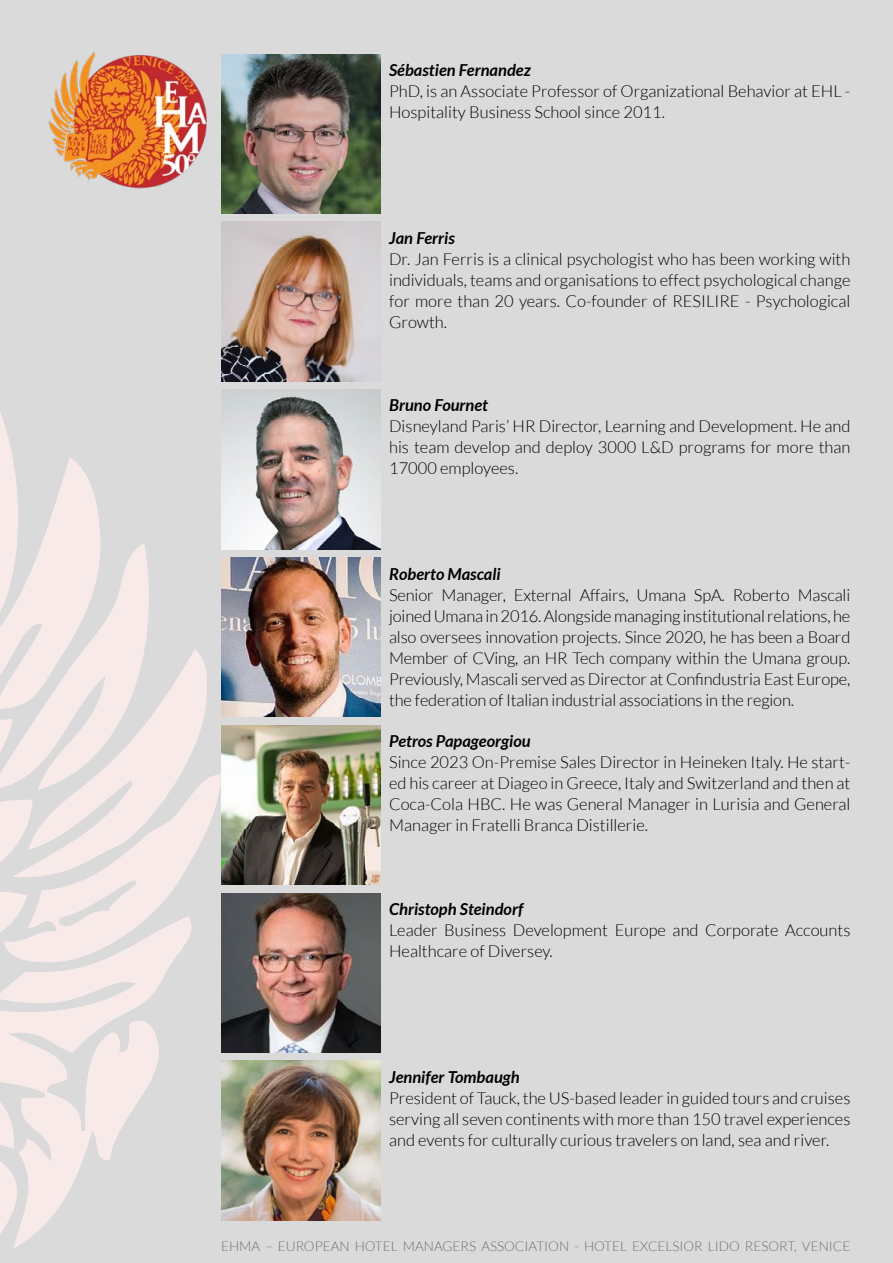
<style>
.page{position:relative;width:893px;height:1263px;background:#dadada}
.page>*{position:absolute;margin:0;border:0;box-sizing:border-box;transform-origin:0 0}
.t1{font:300 16.5px/21px "Lato";color:#000;text-align:justify}
.t2{font:italic 700 16.5px "Lato";color:#000}
.t3{font:300 13.5px "Lato";color:#706f6f}
</style>
<div class="page">
<svg style="left:0;top:412px;width:221px;height:504px"></svg>
<svg style="left:0;top:916px;width:192px;height:327px"></svg>
<svg style="left:0;top:1081px;width:23px;height:167px"></svg>
<img style="left:48px;top:52px;width:159px;height:137px">
<img style="left:221px;top:222px;width:160px;height:159px">
<img style="left:221px;top:54px;width:160px;height:159px">
<img style="left:221px;top:390px;width:160px;height:159px">
<img style="left:221px;top:557px;width:160px;height:160px">
<img style="left:221px;top:725px;width:160px;height:160px">
<img style="left:221px;top:893px;width:160px;height:160px">
<img style="left:221px;top:1061px;width:160px;height:159px">
<p class="t2" style="left:389px;top:60px;width:143px">Sébastien Fernandez</p>
<p class="t1" style="left:389px;top:80px;width:463px">PhD, is an Associate Professor of Organizational Behavior at EHL -<br>Hospitality Business School since 2011.</p>
<p class="t2" style="left:389px;top:228px;width:67px">Jan Ferris</p>
<p class="t1" style="left:389px;top:248px;width:463px">Dr. Jan Ferris is a clinical psychologist who has been working with individuals, teams and organisations to effect psychological change for more than 20 years. Co-founder of RESILIRE - Psychological Growth.</p>
<p class="t2" style="left:389px;top:396px;width:101px">Bruno Fournet</p>
<p class="t1" style="left:389px;top:416px;width:463px">Disneyland Paris’ HR Director, Learning and Development. He and his team develop and deploy 3000 L&amp;D programs for more than 17000 employees.</p>
<p class="t2" style="left:389px;top:564px;width:113px">Roberto Mascali</p>
<p class="t1" style="left:389px;top:584px;width:463px">Senior Manager, External Affairs, Umana SpA. Roberto Mascali joined Umana in 2016. Alongside managing institutional relations, he also oversees innovation projects. Since 2020, he has been a Board Member of CVing, an HR Tech company within the Umana group.<br>Previously, Mascali served as Director at Confindustria East Europe, the federation of Italian industrial associations in the region.</p>
<p class="t2" style="left:389px;top:731px;width:143px">Petros Papageorgiou</p>
<p class="t1" style="left:389px;top:752px;width:463px">Since 2023 On-Premise Sales Director in Heineken Italy. He start&shy;ed his career at Diageo in Greece, Italy and Switzerland and then at Coca-Cola HBC. He was General Manager in Lurisia and General Manager in Fratelli Branca Distillerie.</p>
<p class="t2" style="left:389px;top:899px;width:136px">Christoph Steindorf</p>
<p class="t1" style="left:389px;top:920px;width:463px">Leader Business Development Europe and Corporate Accounts<br>Healthcare of Diversey.</p>
<p class="t2" style="left:389px;top:1067px;width:132px">Jennifer Tombaugh</p>
<p class="t1" style="left:389px;top:1087px;width:463px">President of Tauck, the US-based leader in guided tours and cruises serving all seven continents with more than 150 travel experiences and events for culturally curious travelers on land, sea and river.</p>
<p class="t3" style="left:221px;top:1239px;width:631px">EHMA – EUROPEAN HOTEL MANAGERS ASSOCIATION - HOTEL EXCELSIOR LIDO RESORT, VENICE</p>
</div>
